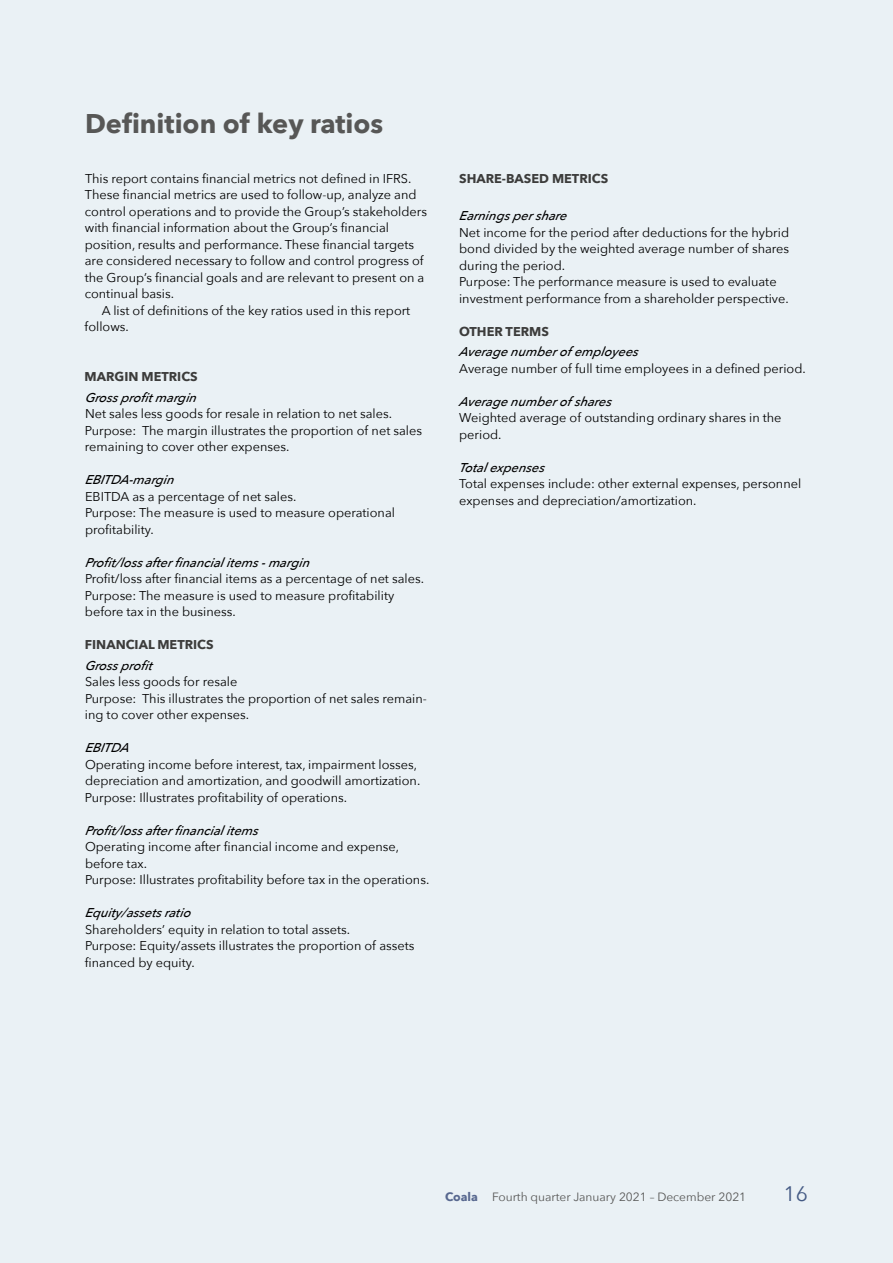
<style>
.page{position:relative;width:893px;height:1263px;background:#eaf1f5}
.page>*{position:absolute;margin:0;border:0;box-sizing:border-box;transform-origin:0 0}
.t1{font:700 27px "Avenir Next";color:#575756}
.t2{font:21px "Avenir Next";color:#445a84}
.t3{font:12.75px/16.5px "Avenir Next";color:#000}
.t4{font:italic 500 12.75px "Avenir Next";color:#000}
.t5{font:700 12.75px "Avenir Next";color:#3c3c3b}
.t6{font:12px "Avenir Next";color:#575756}
.s1{font-weight:700;color:#58688f}
</style>
<div class="page">
<h1 class="t1" style="left:85px;top:100px;width:300px">Definition of key ratios</h1>
<p class="t3" style="left:85px;top:170px;width:344px">This report contains financial metrics not defined in IFRS.<br>These financial metrics are used to follow-up, analyze and control operations and to provide the Group’s stakeholders with financial information about the Group’s financial position, results and performance. These financial targets are considered necessary to follow and control progress of the Group’s financial goals and are relevant to present on a continual basis.</p>
<p class="t3" style="left:85px;top:302px;width:327px;text-indent:17px">A list of definitions of the key ratios used in this report follows.</p>
<p class="t5" style="left:85px;top:365px;width:115px">MARGIN METRICS</p>
<p class="t4" style="left:85px;top:386px;width:117px">Grossprofitmargin</p>
<p class="t3" style="left:85px;top:405px;width:339px">Net sales less goods for resale in relation to net sales.<br>Purpose: The margin illustrates the proportion of net sales remaining to cover other expenses.</p>
<p class="t4" style="left:85px;top:469px;width:95px">EBITDA-margin</p>
<p class="t3" style="left:85px;top:487px;width:312px">EBITDA as a percentage of net sales.<br>Purpose: The measure is used to measure operational profitability.</p>
<p class="t4" style="left:85px;top:551px;width:230px">Profit/lossafterfinancialitems-margin</p>
<p class="t3" style="left:85px;top:570px;width:341px">Profit/loss after financial items as a percentage of net sales.<br>Purpose: The measure is used to measure profitability before tax in the business.</p>
<p class="t5" style="left:85px;top:634px;width:130px">FINANCIAL METRICS</p>
<p class="t4" style="left:85px;top:655px;width:73px">Grossprofit</p>
<p class="t3" style="left:85px;top:673px;width:343px">Sales less goods for resale<br>Purpose: This illustrates the proportion of net sales remain&shy;ing to cover other expenses.</p>
<p class="t4" style="left:85px;top:737px;width:50px">EBITDA</p>
<p class="t3" style="left:85px;top:756px;width:337px">Operating income before interest, tax, impairment losses, depreciation and amortization, and goodwill amortization.<br>Purpose: Illustrates profitability of operations.</p>
<p class="t4" style="left:85px;top:820px;width:179px">Profit/lossafterfinancialitems</p>
<p class="t3" style="left:85px;top:838px;width:346px">Operating income after financial income and expense, before tax.<br>Purpose: Illustrates profitability before tax in the operations.</p>
<p class="t4" style="left:85px;top:902px;width:112px">Equity/assetsratio</p>
<p class="t3" style="left:85px;top:921px;width:331px">Shareholders’ equity in relation to total assets.<br>Purpose: Equity/assets illustrates the proportion of assets financed by equity.</p>
<p class="t5" style="left:459px;top:167px;width:151px">SHARE-BASED METRICS</p>
<p class="t4" style="left:459px;top:205px;width:113px">Earningspershare</p>
<p class="t3" style="left:459px;top:223px;width:332px">Net income for the period after deductions for the hybrid bond divided by the weighted average number of shares during the period.<br>Purpose: The performance measure is used to evaluate investment performance from a shareholder perspective.</p>
<p class="t5" style="left:459px;top:320px;width:91px">OTHER TERMS</p>
<p class="t4" style="left:459px;top:341px;width:185px">Averagenumberof employees</p>
<p class="t3" style="left:459px;top:360px;width:348px">Average number of full time employees in a defined period.</p>
<p class="t4" style="left:459px;top:391px;width:158px">Averagenumberof shares</p>
<p class="t3" style="left:459px;top:409px;width:324px">Weighted average of outstanding ordinary shares in the period.</p>
<p class="t4" style="left:459px;top:457px;width:91px">Totalexpenses</p>
<p class="t3" style="left:459px;top:475px;width:344px">Total expenses include: other external expenses, personnel expenses and depreciation/amortization.</p>
<p class="t6" style="left:445px;top:1187px;width:303px"><span class="s1">Coala</span> Fourth quarter January 2021 – December 2021</p>
<h2 class="t2" style="left:784px;top:1176px;width:26px">16</h2>
</div>
